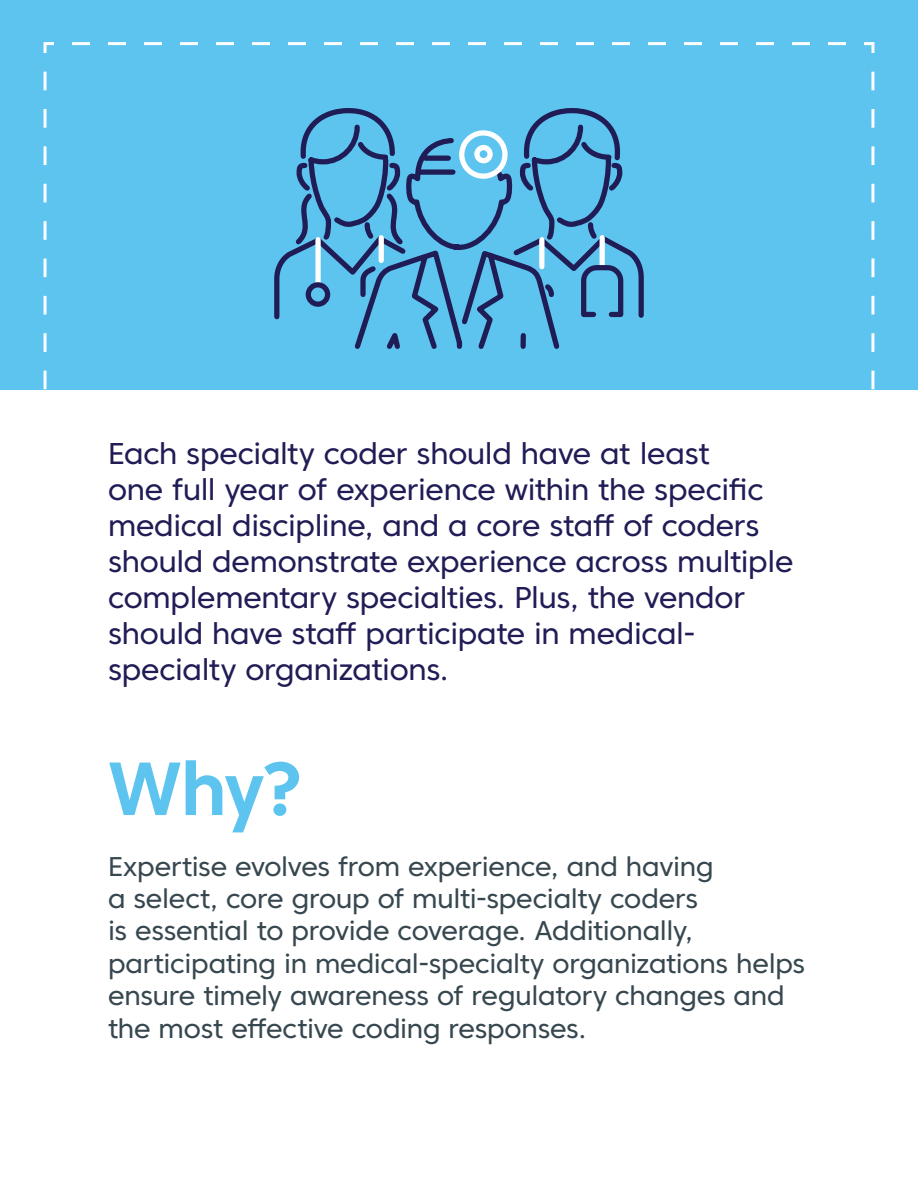
<style>
.page{position:relative;width:918px;height:1188px;background:#fff}
.page>*{position:absolute;margin:0;border:0;box-sizing:border-box;transform-origin:0 0}
.t1{font:700 75px "Core Sans C 65";color:#5dc3ef}
.t2{font:30px/36px "Core Sans C 45";letter-spacing:-.01em;color:#201c55}
.t3{font:27px/32.4px "Core Sans C 45";letter-spacing:-.01em;color:#37474f}
</style>
<div class="page">
<div style="left:0;top:0;width:918px;height:389px;background:#5dc3ef"></div>
<svg style="left:42px;top:42px;width:834px;height:348px"></svg>
<svg style="left:272px;top:105px;width:354px;height:217px"></svg>
<svg style="left:303px;top:135px;width:260px;height:218px"></svg>
<svg style="left:455px;top:105px;width:191px;height:216px"></svg>
<p class="t2" style="left:108px;top:435px;width:687px">Each specialty coder should have at least<br>one full year of experience within the specific medical discipline, and a core staff of coders should demonstrate experience across multiple complementary specialties. Plus, the vendor should have staff participate in medical&shy;specialty organizations.</p>
<h1 class="t1" style="left:108px;top:742px;width:197px">Why?</h1>
<p class="t3" style="left:108px;top:850px;width:699px">Expertise evolves from experience, and having<br>a select, core group of multi-specialty coders<br>is essential to provide coverage. Additionally, participating in medical-specialty organizations helps ensure timely awareness of regulatory changes and the most effective coding responses.</p>
</div>
